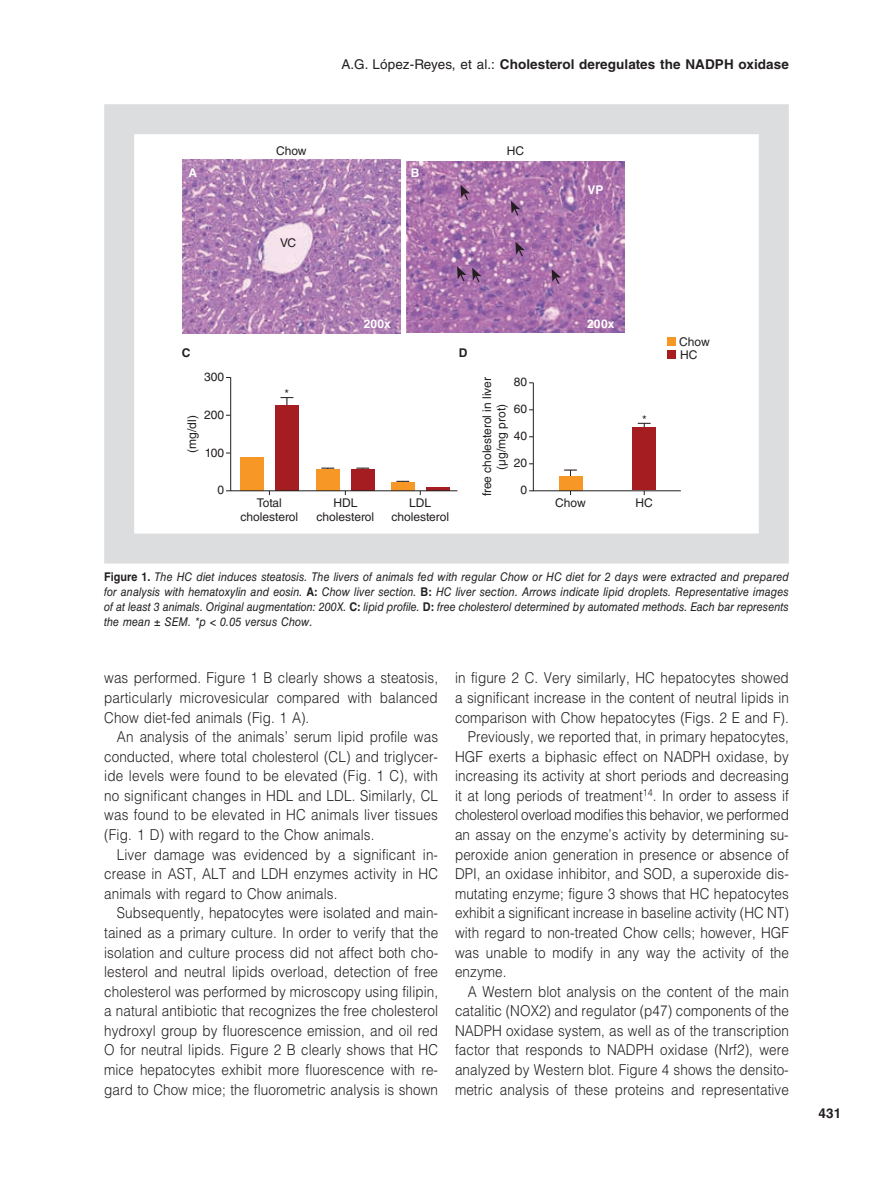
<style>
.page{position:relative;width:893px;height:1191px;background:#fff}
.page>*{position:absolute;margin:0;border:0;box-sizing:border-box;transform-origin:0 0}
.t1{font:300 15px/19.6px "Helvetica LT Std";letter-spacing:.005em;color:#231f20;text-align:justify;scale:.9 1}
.t2{font:300 15px "Helvetica LT Std";letter-spacing:-.02em;color:#231f20;scale:.9 1}
.t3{font:700 13.5px "Helvetica LT Std";letter-spacing:.005em;color:#231f20}
.t4{font:italic 12px/15px "Helvetica LT Std";letter-spacing:.005em;color:#231f20;text-align:justify;scale:.9 1}
.t5{font:12px/14.4px "Helvetica LT Std";color:#231f20;text-align:center}
.t6{font:700 12px "Helvetica LT Std";color:#fff}
.t7{font:700 12px "Helvetica LT Std";color:#231f20}
.s1{font-weight:400}
.s2{font-weight:700;font-style:normal}
</style>
<div class="page">
<img style="left:182px;top:160px;width:218px;height:173px">
<img style="left:407px;top:161px;width:217px;height:171px">
<svg style="left:226px;top:377px;width:232px;height:118px"></svg>
<div style="left:667px;top:337px;width:9px;height:9px;background:#f79725"></div>
<div style="left:667px;top:350px;width:9px;height:8px;background:#a51d20"></div>
<svg style="left:529px;top:382px;width:152px;height:113px"></svg>
<svg style="left:460px;top:185px;width:10px;height:16px"></svg>
<svg style="left:511px;top:201px;width:9px;height:16px"></svg>
<svg style="left:515px;top:242px;width:10px;height:16px"></svg>
<svg style="left:552px;top:269px;width:9px;height:16px"></svg>
<svg style="left:457px;top:266px;width:25px;height:18px"></svg>
<div style="left:104px;top:104px;width:685px;height:459px;border:30px solid #dcdddf"></div>
<p class="t3" style="left:341px;top:56px;width:449px"><span class="s1">A.G. López-Reyes, et al.:</span> Cholesterol deregulates the NADPH oxidase</p>
<p class="t6" style="left:188px;top:166px;width:10px">A</p>
<p class="t5" style="left:276px;top:143px;width:32px">Chow</p>
<p class="t5" style="left:507px;top:143px;width:19px">HC</p>
<p class="t5" style="left:280px;top:235px;width:18px">VC</p>
<p class="t6" style="left:411px;top:166px;width:10px">B</p>
<p class="t6" style="left:587px;top:182px;width:18px">VP</p>
<p class="t6" style="left:364px;top:316px;width:29px">200x</p>
<p class="t6" style="left:587px;top:316px;width:29px">200x</p>
<p class="t7" style="left:182px;top:345px;width:10px">C</p>
<p class="t7" style="left:459px;top:345px;width:10px">D</p>
<p class="t5" style="left:204px;top:370px;width:22px">300</p>
<p class="t5" style="left:204px;top:407px;width:22px">200</p>
<p class="t5" style="left:205px;top:445px;width:21px">100</p>
<p class="t5" style="left:185px;top:452px;width:39px;rotate:-90deg">(mg/dl)</p>
<p class="t5" style="left:217px;top:483px;width:8px">0</p>
<p class="t5" style="left:284px;top:386px;width:6px">*</p>
<p class="t5" style="left:480px;top:496px;width:121px;rotate:-90deg">free cholesterol in liver (µg/mg prot)</p>
<p class="t5" style="left:514px;top:375px;width:15px">80</p>
<p class="t5" style="left:514px;top:402px;width:15px">60</p>
<p class="t5" style="left:514px;top:429px;width:15px">40</p>
<p class="t5" style="left:514px;top:456px;width:15px">20</p>
<p class="t5" style="left:521px;top:483px;width:8px">0</p>
<p class="t5" style="left:241px;top:495px;width:59px">Total cholesterol</p>
<p class="t5" style="left:317px;top:495px;width:59px">HDL cholesterol</p>
<p class="t5" style="left:391px;top:495px;width:59px">LDL cholesterol</p>
<p class="t5" style="left:555px;top:495px;width:32px">Chow</p>
<p class="t5" style="left:642px;top:413px;width:6px">*</p>
<p class="t5" style="left:636px;top:495px;width:19px">HC</p>
<p class="t5" style="left:679px;top:335px;width:32px;line-height:12.8px;text-align:left">Chow<br>HC</p>
<p class="t4" style="left:104px;top:569px;width:762px"><span class="s2">Figure 1.</span> The HC diet induces steatosis. The livers of animals fed with regular Chow or HC diet for 2 days were extracted and prepared for analysis with hematoxylin and eosin. <span class="s2">A:</span> Chow liver section. <span class="s2">B:</span> HC liver section. Arrows indicate lipid droplets. Representative images of at least 3 animals. Original augmentation: 200X. <span class="s2">C:</span> lipid profile. <span class="s2">D:</span> free cholesterol determined by automated methods. Each bar represents the mean ± SEM. *p &lt; 0.05 versus Chow.</p>
<p class="t1" style="left:104px;top:668px;width:372px">was performed. Figure 1 B clearly shows a steatosis, particularly microvesicular compared with balanced Chow diet-fed animals (Fig. 1 A).</p>
<p class="t1" style="left:104px;top:727px;width:373px;text-indent:13px">An analysis of the animals’ serum lipid profile was conducted, where total cholesterol (CL) and triglycer&shy;ide levels were found to be elevated (Fig. 1 C), with no significant changes in HDL and LDL. Similarly, CL was found to be elevated in HC animals liver tissues (Fig. 1 D) with regard to the Chow animals.</p>
<p class="t1" style="left:104px;top:844px;width:373px;text-indent:13px">Liver damage was evidenced by a significant in&shy;crease in AST, ALT and LDH enzymes activity in HC animals with regard to Chow animals.</p>
<p class="t1" style="left:104px;top:903px;width:373px;text-indent:13px">Subsequently, hepatocytes were isolated and main&shy;tained as a primary culture. In order to verify that the isolation and culture process did not affect both cho&shy;lesterol and neutral lipids overload, detection of free cholesterol was performed by microscopy using filipin, a natural antibiotic that recognizes the free cholesterol hydroxyl group by fluorescence emission, and oil red O for neutral lipids. Figure 2 B clearly shows that HC mice hepatocytes exhibit more fluorescence with re&shy;gard to Chow mice; the fluorometric analysis is shown</p>
<p class="t1" style="left:455px;top:668px;width:372px">in figure 2 C. Very similarly, HC hepatocytes showed</p>
<p class="t1" style="left:455px;top:687px;width:373px">a significant increase in the content of neutral lipids in</p>
<p class="t1" style="left:455px;top:707px;width:372px">comparison with Chow hepatocytes (Figs. 2 E and F).</p>
<p class="t1" style="left:468px;top:727px;width:358px">Previously, we reported that, in primary hepatocytes,</p>
<p class="t1" style="left:455px;top:746px;width:373px">HGF exerts a biphasic effect on NADPH oxidase, by</p>
<p class="t1" style="left:455px;top:766px;width:373px">increasing its activity at short periods and decreasing</p>
<p class="t1" style="left:455px;top:785px;width:372px">it at long periods of treatment<sup>14</sup>. In order to assess if</p>
<p class="t2" style="left:455px;top:805px;width:372px">cholesterol overload modifies this behavior, we performed</p>
<p class="t1" style="left:455px;top:824px;width:372px">an assay on the enzyme’s activity by determining su-</p>
<p class="t1" style="left:455px;top:844px;width:373px">peroxide anion generation in presence or absence of</p>
<p class="t1" style="left:455px;top:864px;width:373px">DPI, an oxidase inhibitor, and SOD, a superoxide dis-</p>
<p class="t1" style="left:455px;top:883px;width:373px">mutating enzyme; figure 3 shows that HC hepatocytes</p>
<p class="t1" style="left:455px;top:903px;width:373px">exhibit a significant increase in baseline activity (HC NT)</p>
<p class="t1" style="left:455px;top:922px;width:373px">with regard to non-treated Chow cells; however, HGF</p>
<p class="t1" style="left:455px;top:942px;width:373px">was unable to modify in any way the activity of the</p>
<p class="t1" style="left:455px;top:961px;width:59px">enzyme.</p>
<p class="t1" style="left:468px;top:981px;width:358px">A Western blot analysis on the content of the main</p>
<p class="t1" style="left:455px;top:1001px;width:372px">catalitic (NOX2) and regulator (p47) components of the</p>
<p class="t1" style="left:455px;top:1020px;width:372px">NADPH oxidase system, as well as of the transcription</p>
<p class="t1" style="left:455px;top:1040px;width:372px">factor that responds to NADPH oxidase (Nrf2), were</p>
<p class="t1" style="left:455px;top:1059px;width:372px">analyzed by Western blot. Figure 4 shows the densito-</p>
<p class="t1" style="left:455px;top:1079px;width:373px">metric analysis of these proteins and representative</p>
<p class="t3" style="left:819px;top:1104px;width:24px">431</p>
</div>
